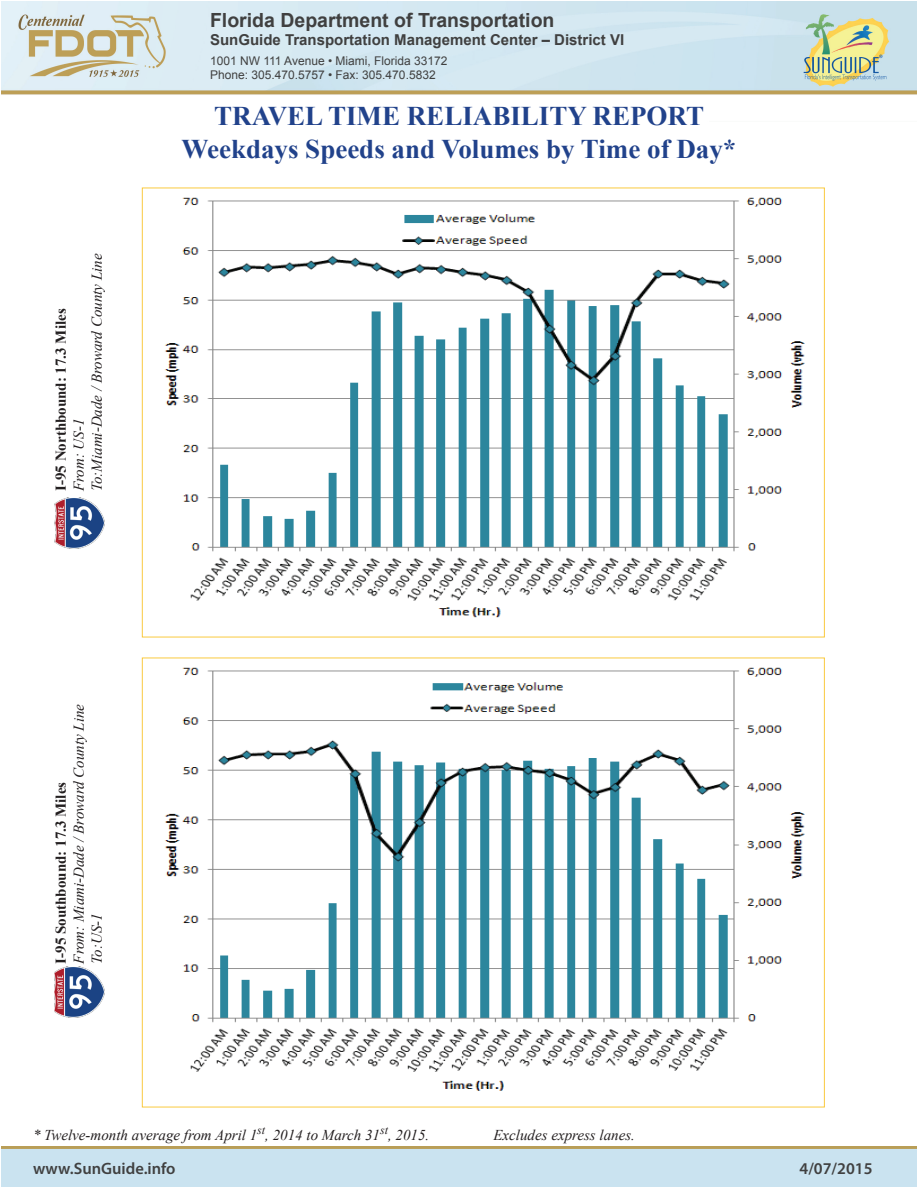
<style>
.page{position:relative;width:918px;height:1188px;background:#fff}
.page>*{position:absolute;margin:0;border:0;box-sizing:border-box;transform-origin:0 0}
.t1{font:700 27px "Times New Roman";color:#21428b}
.t2{font:700 19.5px "Arial";color:#404040}
.t3{font:600 16.5px "Myriad Pro";color:#404040}
.t4{font:italic 15px/18px "Times New Roman";color:#231f20}
.t5{font:700 15px "Arial";color:#404040}
.t6{font:700 15px "Times New Roman";color:#231f20}
.t7{font:12px/14.4px "Arial";color:#404040}
</style>
<div class="page">
<img style="left:2px;top:1px;width:914px;height:94px">
<div style="left:2px;top:1147px;width:914px;height:39px;background:#cae3f0"></div>
<img style="left:164px;top:197px;width:641px;height:421px">
<img style="left:164px;top:667px;width:641px;height:424px">
<img style="left:54px;top:967px;width:51px;height:50px">
<img style="left:54px;top:498px;width:51px;height:51px">
<h2 class="t2" style="left:210px;top:7px;width:346px">Florida Department of Transportation</h2>
<p class="t5" style="left:210px;top:30px;width:416px">SunGuide Transportation Management Center – District VI</p>
<p class="t7" style="left:210px;top:53px;width:239px">1001 NW 111 Avenue • Miami, Florida 33172<br>Phone: 305.470.5757 • Fax: 305.470.5832</p>
<h1 class="t1" style="left:214px;top:97px;width:491px">TRAVEL TIME RELIABILITY REPORT</h1>
<p class="t4" style="left:70px;top:491px;width:239px;rotate:-90deg">From: US-1<br>To:Miami-Dade / Broward County Line</p>
<p class="t6" style="left:51px;top:491px;width:184px;rotate:-90deg">I-95 Northbound: 17.3 Miles</p>
<h1 class="t1" style="left:182px;top:130px;width:556px">Weekdays Speeds and Volumes by Time of Day*</h1>
<p class="t4" style="left:70px;top:964px;width:261px;rotate:-90deg">From: Miami-Dade / Broward County Line<br>To:US-1</p>
<p class="t6" style="left:51px;top:964px;width:183px;rotate:-90deg">I-95 Southbound: 17.3 Miles</p>
<p class="t4" style="left:33px;top:1126px;width:398px">* Twelve-month average from April 1<sup>st</sup>, 2014 to March 31<sup>st</sup>, 2015.</p>
<p class="t4" style="left:493px;top:1126px;width:143px">Excludes express lanes.</p>
<p class="t3" style="left:33px;top:1158px;width:144px">www.SunGuide.info</p>
<p class="t3" style="left:800px;top:1158px;width:75px">4/07/2015</p>
</div>
